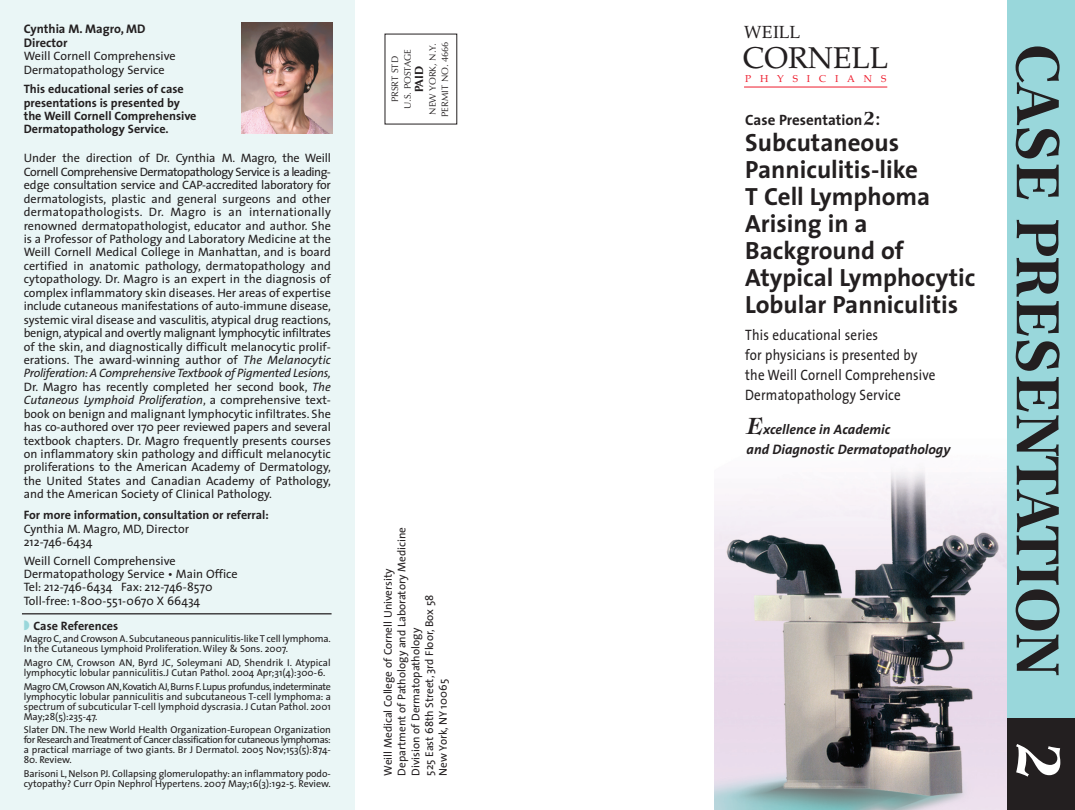
<style>
.page{position:relative;width:1075px;height:810px;background:#fff}
.page>*{position:absolute;margin:0;border:0;box-sizing:border-box;transform-origin:0 0}
.t1{font:700 58.75px "Cremona";letter-spacing:.02em;color:#231f20}
.t2{font:30px "Palatino";color:#231f20}
.t3{font:700 25px/26.9px "The Sans";color:#231f20}
.t4{font:17.5px "Palatino";letter-spacing:-.01em;color:#231f20}
.t5{font:15.12px/20px "The Sans";letter-spacing:.01em;color:#231f20;scale:.87 1}
.t6{font:700 15px "The Sans";color:#231f20}
.t7{font:italic 700 13.75px/20.4px "The Sans";color:#231f20}
.t8{font:700 12.5px/13.8px "The Sans";color:#231f20}
.t9{font:12.25px/13.5px "The Sans";color:#231f20}
.t10{font:700 12.25px/13.5px "The Sans";color:#231f20}
.t11{font:700 11.88px "Optima";color:#231f20}
.t12{font:11.25px/13.8px "The Sans";color:#231f20}
.t13{font:10px/10px "The Sans";color:#231f20}
.t14{font:10px "Palatino";letter-spacing:.885em;color:#ee1b2c}
.t15{font:9.38px/12.5px "Optima";letter-spacing:-.005em;color:#231f20;text-align:center}
.s1{font-style:italic}
.s2{color:#99d7db}
.s3{font-family:"Cremona";font-size:18.75px}
.s4{font-family:"Tiffany";font-weight:600;font-size:22.5px}
.s5{font-size:61.25px;color:#fff}
</style>
<div class="page">
<img style="left:714px;top:468px;width:293px;height:342px">
<hr style="left:743px;top:87px;width:144px;height:1px;background:#ee1b2c">
<div style="left:1007px;top:0;width:67px;height:721px;background:#99d7db"></div>
<div style="left:1007px;top:718px;width:67px;height:92px;background:#231f20"></div>
<div style="left:0;top:0;width:354px;height:810px;background:#eaf6f6"></div>
<img style="left:241px;top:22px;width:91px;height:112px">
<hr style="left:22px;top:613px;width:309px;height:1px;background:#231f20">
<p class="t8" style="left:24px;top:23px;width:123px">Cynthia M. Magro, MD<br>Director</p>
<p class="t9" style="left:24px;top:51px;width:153px">Weill Cornell Comprehensive<br>Dermatopathology Service</p>
<p class="t10" style="left:24px;top:83px;width:174px">This educational series of case presentations is presented by the Weill Cornell Comprehensive<br>Dermatopathology Service.</p>
<p class="t9" style="left:24px;top:153px;width:308px;text-align:justify">Under the direction of Dr. Cynthia M. Magro, the Weill Cornell Comprehensive Dermatopathology Service is a leading&shy;edge consultation service and CAP-accredited laboratory for dermatologists, plastic and general surgeons and other dermatopathologists. Dr. Magro is an internationally renowned dermatopathologist, educator and author. She is a Professor of Pathology and Laboratory Medicine at the Weill Cornell Medical College in Manhattan, and is board certified in anatomic pathology, dermatopathology and cytopathology. Dr. Magro is an expert in the diagnosis of complex inflammatory skin diseases. Her areas of expertise include cutaneous manifestations of auto-immune disease, systemic viral disease and vasculitis, atypical drug reactions, benign, atypical and overtly malignant lymphocytic infiltrates of the skin, and diagnostically difficult melanocytic prolif&shy;erations. The award-winning author of <span class="s1">The Melanocytic Proliferation: A Comprehensive Textbook of Pigmented Lesions, </span>Dr. Magro has recently completed her second book, <span class="s1">The Cutaneous Lymphoid Proliferation</span>, a comprehensive text&shy;book on benign and malignant lymphocytic infiltrates. She has co-authored over 170 peer reviewed papers and several textbook chapters. Dr. Magro frequently presents courses on inflammatory skin pathology and difficult melanocytic proliferations to the American Academy of Dermatology, the United States and Canadian Academy of Pathology, and the American Society of Clinical Pathology.</p>
<p class="t10" style="left:24px;top:509px;width:246px">For more information, consultation or referral:</p>
<p class="t9" style="left:24px;top:523px;width:167px">Cynthia M. Magro, MD, Director<br>212-746-6434</p>
<p class="t9" style="left:24px;top:555px;width:215px">Weill Cornell Comprehensive Dermatopathology Service • Main Office Tel: 212-746-6434 Fax: 212-746-8570<br>Toll-free: 1-800-551-0670 X 66434</p>
<p class="t10" style="left:24px;top:620px;width:96px"><span class="s2">◗</span> Case References</p>
<p class="t13" style="left:24px;top:635px;width:308px">Magro C, and Crowson A. Subcutaneous panniculitis-like T cell lymphoma.<br>In the Cutaneous Lymphoid Proliferation. Wiley &amp; Sons. 2007.</p>
<p class="t13" style="left:24px;top:659px;width:308px">Magro CM, Crowson AN, Byrd JC, Soleymani AD, Shendrik I. Atypical lymphocytic lobular panniculitis.J Cutan Pathol. 2004 Apr;31(4):300-6.</p>
<p class="t13" style="left:24px;top:682px;width:308px;text-align:justify">Magro CM,Crowson AN,Kovatich AJ,Burns F.Lupus profundus,indeterminate lymphocytic lobular panniculitis and subcutaneous T-cell lymphoma: a spectrum of subcuticular T-cell lymphoid dyscrasia. J Cutan Pathol. 2001<br>May;28(5):235-47.</p>
<p class="t13" style="left:24px;top:726px;width:308px;text-align:justify">Slater DN. The new World Health Organization-European Organization for Research and Treatment of Cancer classification for cutaneous lymphomas: a practical marriage of two giants. Br J Dermatol. 2005 Nov;153(5):874-</p>
<p class="t13" style="left:24px;top:754px;width:308px;line-height:13.8px">80. Review.<br>Barisoni L, Nelson PJ. Collapsing glomerulopathy: an inflammatory podo-</p>
<p class="t13" style="left:24px;top:780px;width:308px">cytopathy? Curr Opin Nephrol Hypertens. 2007 May;16(3):192-5. Review.</p>
<h3 class="t4" style="left:744px;top:25px;width:57px">WEILL</h3>
<p class="t15" style="left:427px;top:117px;width:77px;text-align:left;rotate:-90deg">NEW YORK, N.Y.<br>PERMIT NO. 4666</p>
<h2 class="t2" style="left:743px;top:46px;width:146px">CORNELL</h2>
<p class="t15" style="left:389px;top:109px;width:61px;rotate:-90deg">PRSRT STD<br>U.S. POSTAGE</p>
<p class="t11" style="left:414px;top:92px;width:28px;rotate:-90deg">PAID</p>
<p class="t14" style="left:745px;top:74px;width:143px">PHYSICIANS</p>
<p class="t6" style="left:745px;top:113px;width:136px">Case Presentation<span class="s3">2:</span></p>
<h3 class="t3" style="left:745px;top:131px;width:231px">Subcutaneous<br>Panniculitis-like<br>T Cell Lymphoma<br>Arising in a<br>Background of<br>Atypical Lymphocytic<br>Lobular Panniculitis</h3>
<p class="t5" style="left:745px;top:326px;width:220px">This educational series<br>for physicians is presented by the Weill Cornell Comprehensive<br>Dermatopathology Service</p>
<p class="t12" style="left:382px;top:776px;width:250px;rotate:-90deg">Weill Medical College of Cornell University Department of Pathology and Laboratory Medicine Division of Dermatopathology<br>525 East 68th Street, 3rd Floor, Box 58<br>New York, NY 10065</p>
<p class="t7" style="left:746px;top:420px;width:205px"><span class="s4">E</span>xcellence in Academic<br>and Diagnostic Dermatopathology</p>
<h1 class="t1" style="left:1059px;top:44px;width:737px;rotate:90deg">CASE PRESENTATION <span class="s5">2</span></h1>
</div>
